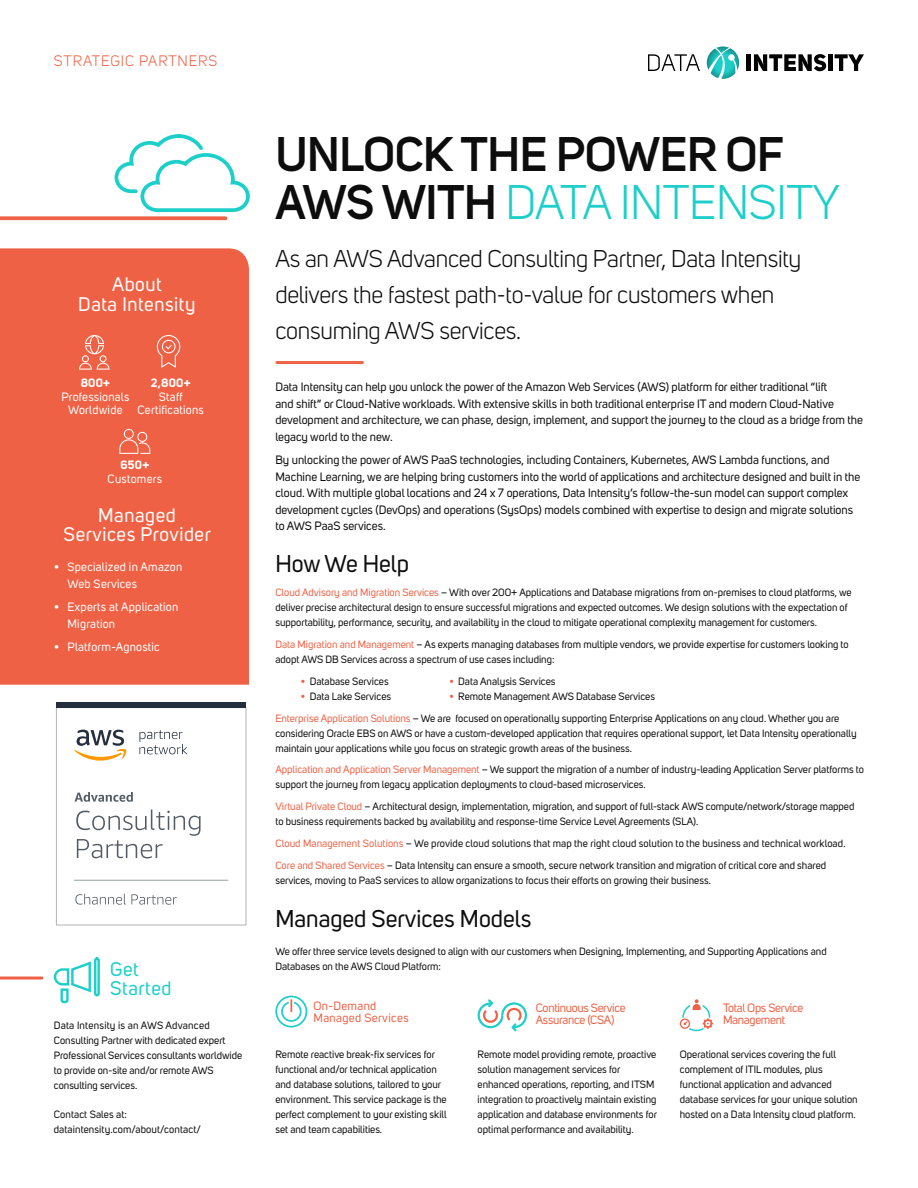
<style>
.page{position:relative;width:918px;height:1188px;background:#fff}
.page>*{position:absolute;margin:0;border:0;box-sizing:border-box;transform-origin:0 0}
.t1{font:600 48px/48px "Uni Sans";letter-spacing:-.01em;color:#0d0d0d}
.DI_-_Orange_Callout{font:24px/36px "Uni Sans";letter-spacing:-.01em;color:#0d0d0d}
.Front_Left_Title{font:24px "Uni Sans";color:#0d0d0d}
.Front_Left_Title-2{font:19.5px/19.5px "Uni Sans";letter-spacing:.03em;color:#fff;text-align:center}
.Front_Left_Title-3{font:19.5px/19.5px "Uni Sans";letter-spacing:.03em;color:#1ccfc9}
.t2{font:15px "Uni Sans";letter-spacing:.06em;color:#ef6144}
.DI_-_Opening_Paragra{font:12px/16.5px "Uni Sans";color:#0d0d0d}
.t3{font:12px/13.5px "Uni Sans";letter-spacing:.02em;color:#fff;text-align:center}
.t4{font:12px/12px "Uni Sans";letter-spacing:-.02em;color:#ef6144}
.t5{font:12px/12px "Uni Sans";letter-spacing:.03em;color:#ef6144}
.DI_-_Opening_Paragra-2{font:10.5px/15px "Uni Sans";color:#0d0d0d}
.s1{font-weight:700}
.s2{font-weight:400;color:#1ccfc9}
.s3{color:#ef6144}
</style>
<div class="page">
<svg style="left:648px;top:54px;width:52px;height:17px"></svg>
<hr style="left:747px;top:54px;width:4px;height:17px;background:#000">
<svg style="left:754px;top:54px;width:72px;height:17px"></svg>
<div style="left:828px;top:54px;width:5px;height:17px;background:#000"></div>
<svg style="left:835px;top:54px;width:29px;height:17px"></svg>
<svg style="left:707px;top:46px;width:32px;height:33px"></svg>
<div style="left:0;top:248px;width:249px;height:437px;background:#ef6144"></div>
<hr style="left:0;top:977px;width:42px;height:3px;background:#f06145">
<div style="left:56px;top:707px;width:190px;height:218px;border:1px solid #b4b4b4"></div>
<svg style="left:74px;top:730px;width:53px;height:31px"></svg>
<svg style="left:139px;top:730px;width:48px;height:24px"></svg>
<svg style="left:75px;top:792px;width:58px;height:10px"></svg>
<svg style="left:76px;top:810px;width:125px;height:48px"></svg>
<hr style="left:74px;top:880px;width:154px;height:1px;background:#91a2a3">
<svg style="left:75px;top:894px;width:102px;height:11px"></svg>
<div style="left:56px;top:703px;width:190px;height:5px;background:#242f3d"></div>
<svg style="left:114px;top:134px;width:136px;height:78px"></svg>
<svg style="left:0;top:216px;width:225px;height:4px"></svg>
<hr style="left:277px;top:361px;width:85px;height:3px;background:#ef6144">
<div style="left:94px;top:957px;width:6px;height:40px;border:2px solid #1ccfc9;border-radius:2px"></div>
<svg style="left:53px;top:961px;width:38px;height:43px"></svg>
<svg style="left:79px;top:335px;width:31px;height:35px"></svg>
<svg style="left:157px;top:335px;width:23px;height:33px"></svg>
<svg style="left:119px;top:429px;width:31px;height:25px"></svg>
<svg style="left:478px;top:999px;width:49px;height:32px"></svg>
<svg style="left:275px;top:996px;width:32px;height:32px"></svg>
<svg style="left:680px;top:999px;width:33px;height:32px"></svg>
<p class="t2" style="left:54px;top:52px;width:165px">STRATEGIC PARTNERS</p>
<p class="Front_Left_Title-2" style="left:78px;top:275px;width:119px">About<br>Data Intensity</p>
<p class="t3" style="left:61px;top:376px;width:70px"><span class="s1">800+<br></span>Professionals<br>Worldwide</p>
<p class="t3" style="left:138px;top:376px;width:68px"><span class="s1">2,800+<br></span>Staff<br>Certifications</p>
<p class="t3" style="left:108px;top:458px;width:56px"><span class="s1">650+<br></span>Customers</p>
<p class="Front_Left_Title-2" style="left:64px;top:506px;width:149px">Managed<br>Services Provider</p>
<p class="t3" style="left:68px;top:559px;width:116px;line-height:16.5px;text-align:left;text-indent:-14px">• Specialized in Amazon<br>Web Services</p>
<p class="t3" style="left:68px;top:599px;width:112px;line-height:16.5px;text-align:left;text-indent:-14px">• Experts at Application<br>Migration</p>
<p class="t3" style="left:54px;top:640px;width:107px">• Platform-Agnostic</p>
<p class="Front_Left_Title-3" style="left:110px;top:960px;width:63px">Get<br>Started</p>
<p class="DI_-_Opening_Paragra-2" style="left:54px;top:1018px;width:190px">Data Intensity is an AWS Advanced Consulting Partner with dedicated expert Professional Services consultants worldwide to provide on-site and/or remote AWS consulting services.</p>
<p class="DI_-_Opening_Paragra-2" style="left:54px;top:1107px;width:149px">Contact Sales at: dataintensity.com/about/contact/</p>
<p class="t1" style="left:275px;top:131px;width:566px">UNLOCK THE POWER OF<br>AWS WITH <span class="s2">DATA INTENSITY</span></p>
<p class="DI_-_Orange_Callout" style="left:275px;top:240px;width:527px">As an AWS Advanced Consulting Partner, Data Intensity delivers the fastest path-to-value for customers when consuming AWS services.</p>
<p class="DI_-_Opening_Paragra" style="left:275px;top:379px;width:589px">Data Intensity can help you unlock the power of the Amazon Web Services (AWS) platform for either traditional “lift<br>and shift” or Cloud-Native workloads. With extensive skills in both traditional enterprise IT and modern Cloud-Native development and architecture, we can phase, design, implement, and support the journey to the cloud as a bridge from the legacy world to the new.</p>
<p class="DI_-_Opening_Paragra" style="left:275px;top:452px;width:586px">By unlocking the power of AWS PaaS technologies, including Containers, Kubernetes, AWS Lambda functions, and Machine Learning, we are helping bring customers into the world of applications and architecture designed and built in the cloud. With multiple global locations and 24 x 7 operations, Data Intensity’s follow-the-sun model can support complex development cycles (DevOps) and operations (SysOps) models combined with expertise to design and migrate solutions to AWS PaaS services.</p>
<p class="Front_Left_Title" style="left:275px;top:550px;width:135px">How We Help</p>
<p class="DI_-_Opening_Paragra-2" style="left:275px;top:585px;width:578px"><span class="s3">Cloud Advisory and Migration Services</span> – With over 200+ Applications and Database migrations from on-premises to cloud platforms, we deliver precise architectural design to ensure successful migrations and expected outcomes. We design solutions with the expectation of supportability, performance, security, and availability in the cloud to mitigate operational complexity management for customers.</p>
<p class="DI_-_Opening_Paragra-2" style="left:275px;top:637px;width:575px"><span class="s3">Data Migration and Management</span> – As experts managing databases from multiple vendors, we provide expertise for customers looking to adopt AWS DB Services across a spectrum of use cases including:</p>
<p class="DI_-_Opening_Paragra-2" style="left:301px;top:674px;width:89px"><span class="s3">•</span> Database Services</p>
<p class="DI_-_Opening_Paragra-2" style="left:449px;top:674px;width:108px"><span class="s3">•</span> Data Analysis Services</p>
<p class="DI_-_Opening_Paragra-2" style="left:301px;top:689px;width:92px"><span class="s3">•</span> Data Lake Services</p>
<p class="DI_-_Opening_Paragra-2" style="left:449px;top:689px;width:207px"><span class="s3">•</span> Remote Management AWS Database Services</p>
<p class="DI_-_Opening_Paragra-2" style="left:275px;top:711px;width:583px"><span class="s3">Enterprise Application Solutions</span> – We are focused on operationally supporting Enterprise Applications on any cloud. Whether you are considering Oracle EBS on AWS or have a custom-developed application that requires operational support, let Data Intensity operationally maintain your applications while you focus on strategic growth areas of the business.</p>
<p class="DI_-_Opening_Paragra-2" style="left:275px;top:762px;width:590px"><span class="s3">Application and Application Server Management</span> – We support the migration of a number of industry-leading Application Server platforms to support the journey from legacy application deployments to cloud-based microservices.</p>
<p class="DI_-_Opening_Paragra-2" style="left:275px;top:799px;width:581px"><span class="s3">Virtual Private Cloud</span> – Architectural design, implementation, migration, and support of full-stack AWS compute/network/storage mapped to business requirements backed by availability and response-time Service Level Agreements (SLA).</p>
<p class="DI_-_Opening_Paragra-2" style="left:275px;top:836px;width:572px"><span class="s3">Cloud Management Solutions</span> – We provide cloud solutions that map the right cloud solution to the business and technical workload.</p>
<p class="DI_-_Opening_Paragra-2" style="left:275px;top:858px;width:552px"><span class="s3">Core and Shared Services</span> – Data Intensity can ensure a smooth, secure network transition and migration of critical core and shared services, moving to PaaS services to allow organizations to focus their efforts on growing their business.</p>
<p class="Front_Left_Title" style="left:275px;top:905px;width:257px">Managed Services Models</p>
<p class="DI_-_Opening_Paragra-2" style="left:275px;top:944px;width:553px">We offer three service levels designed to align with our customers when Designing, Implementing, and Supporting Applications and<br>Databases on the AWS Cloud Platform:</p>
<p class="t5" style="left:314px;top:1000px;width:97px">On-Demand<br>Managed Services</p>
<p class="t4" style="left:536px;top:1002px;width:92px">Continuous Service<br>Assurance (CSA)</p>
<p class="t4" style="left:723px;top:1002px;width:82px">Total Ops Service<br>Management</p>
<p class="DI_-_Opening_Paragra-2" style="left:275px;top:1047px;width:173px">Remote reactive break-fix services for functional and/or technical application and database solutions, tailored to your environment. This service package is the perfect complement to your existing skill set and team capabilities.</p>
<p class="DI_-_Opening_Paragra-2" style="left:478px;top:1047px;width:181px">Remote model providing remote, proactive solution management services for enhanced operations, reporting, and ITSM integration to proactively maintain existing application and database environments for optimal performance and availability.</p>
<p class="DI_-_Opening_Paragra-2" style="left:680px;top:1047px;width:179px">Operational services covering the full complement of ITIL modules, plus functional application and advanced database services for your unique solution hosted on a Data Intensity cloud platform.</p>
</div>
